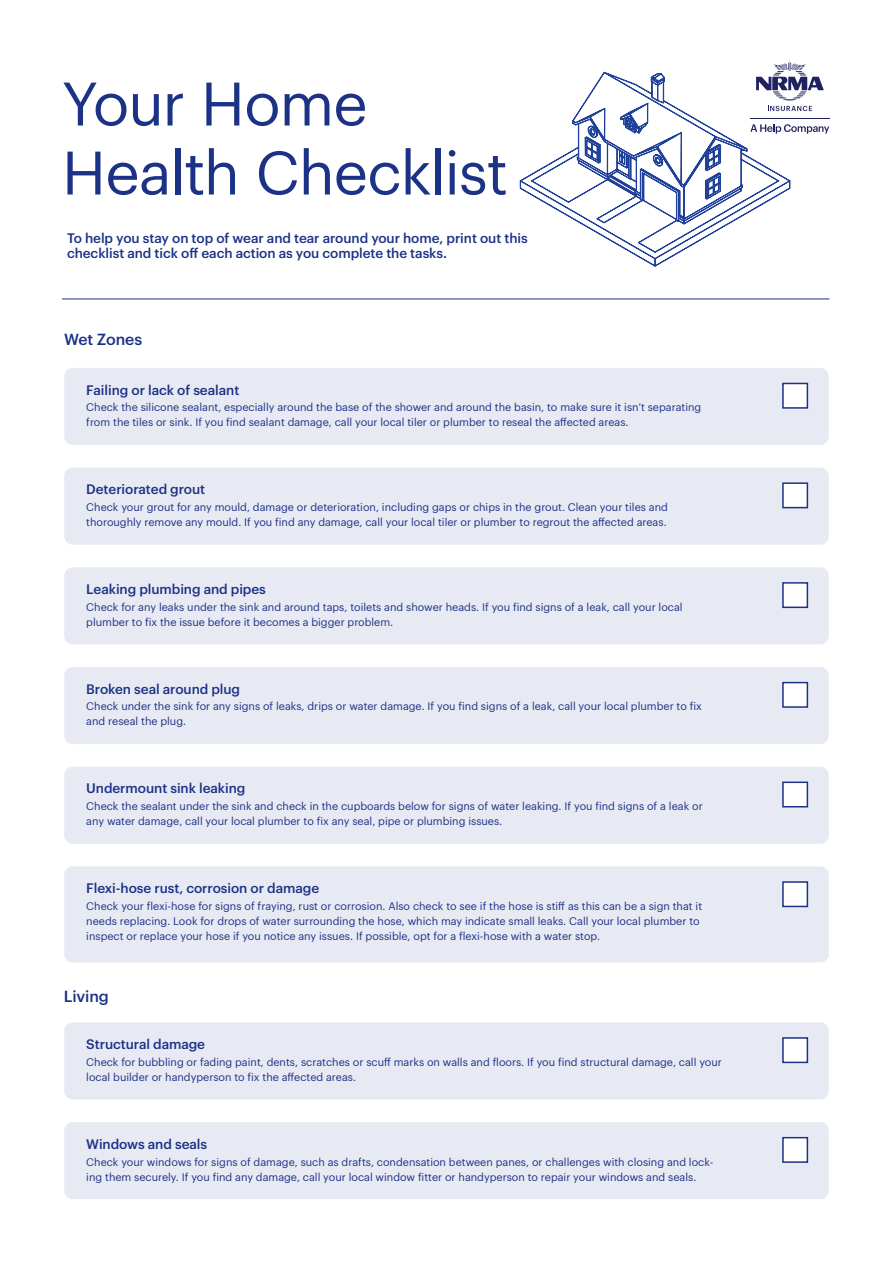
<style>
.page{position:relative;width:893px;height:1263px;background:#fff}
.page>*{position:absolute;margin:0;border:0;box-sizing:border-box;transform-origin:0 0}
.t1{font:60px/69px "Graphik";letter-spacing:-.015em;color:#1c3286}
.t2{font:500 15.75px "Graphik";letter-spacing:-.005em;color:#1c3286}
.t3{font:500 13.5px/15px "Graphik";letter-spacing:-.005em;color:#1c3286}
.t4{font:10.8px/15px "Graphik";color:#1c3286}
</style>
<div class="page">
<hr style="left:62px;top:299px;width:767px;height:1px;background:#1c3286">
<svg style="left:520px;top:71px;width:270px;height:196px"></svg>
<svg style="left:618px;top:100px;width:36px;height:34px"></svg>
<svg style="left:585px;top:126px;width:15px;height:38px"></svg>
<svg style="left:705px;top:147px;width:16px;height:53px"></svg>
<div style="left:64px;top:368px;width:765px;height:77px;background:#e8eaf3;border-radius:9px"></div>
<div style="left:782px;top:383px;width:26px;height:26px;background:#fff;border:2px solid #1c3286"></div>
<div style="left:64px;top:1022px;width:765px;height:77px;background:#e8eaf3;border-radius:9px"></div>
<div style="left:782px;top:1037px;width:26px;height:26px;background:#fff;border:2px solid #1c3286"></div>
<div style="left:64px;top:1122px;width:765px;height:77px;background:#e8eaf3;border-radius:9px"></div>
<div style="left:782px;top:1137px;width:26px;height:26px;background:#fff;border:2px solid #1c3286"></div>
<div style="left:64px;top:467px;width:765px;height:78px;background:#e8eaf3;border-radius:9px"></div>
<div style="left:782px;top:482px;width:26px;height:26px;background:#fff;border:2px solid #1c3286"></div>
<div style="left:64px;top:567px;width:765px;height:77px;background:#e8eaf3;border-radius:9px"></div>
<div style="left:782px;top:582px;width:26px;height:26px;background:#fff;border:2px solid #1c3286"></div>
<div style="left:64px;top:667px;width:765px;height:77px;background:#e8eaf3;border-radius:9px"></div>
<div style="left:782px;top:682px;width:26px;height:26px;background:#fff;border:2px solid #1c3286"></div>
<div style="left:64px;top:767px;width:765px;height:77px;background:#e8eaf3;border-radius:9px"></div>
<div style="left:782px;top:781px;width:26px;height:26px;background:#fff;border:2px solid #1c3286"></div>
<div style="left:64px;top:866px;width:765px;height:96px;background:#e8eaf3;border-radius:9px"></div>
<div style="left:782px;top:881px;width:26px;height:26px;background:#fff;border:2px solid #1c3286"></div>
<svg style="left:756px;top:63px;width:68px;height:48px"></svg>
<hr style="left:750px;top:118px;width:79px;height:1px;background:#20215f">
<svg style="left:750px;top:124px;width:79px;height:10px"></svg>
<p class="t1" style="left:62px;top:64px;width:447px">Your Home<br>Health Checklist</p>
<p class="t3" style="left:67px;top:230px;width:462px">To help you stay on top of wear and tear around your home, print out this checklist and tick off each action as you complete the tasks.</p>
<p class="t2" style="left:64px;top:327px;width:79px">Wet Zones</p>
<p class="t3" style="left:86px;top:381px;width:155px">Failing or lack of sealant</p>
<p class="t4" style="left:86px;top:399px;width:617px">Check the silicone sealant, especially around the base of the shower and around the basin, to make sure it isn’t separating from the tiles or sink. If you find sealant damage, call your local tiler or plumber to reseal the affected areas.</p>
<p class="t3" style="left:86px;top:481px;width:120px">Deteriorated grout</p>
<p class="t4" style="left:86px;top:499px;width:583px">Check your grout for any mould, damage or deterioration, including gaps or chips in the grout. Clean your tiles and thoroughly remove any mould. If you find any damage, call your local tiler or plumber to regrout the affected areas.</p>
<p class="t3" style="left:86px;top:580px;width:181px">Leaking plumbing and pipes</p>
<p class="t4" style="left:86px;top:598px;width:598px">Check for any leaks under the sink and around taps, toilets and shower heads. If you find signs of a leak, call your local plumber to fix the issue before it becomes a bigger problem.</p>
<p class="t3" style="left:86px;top:680px;width:155px">Broken seal around plug</p>
<p class="t4" style="left:86px;top:698px;width:617px">Check under the sink for any signs of leaks, drips or water damage. If you find signs of a leak, call your local plumber to fix and reseal the plug.</p>
<p class="t3" style="left:86px;top:780px;width:161px">Undermount sink leaking</p>
<p class="t4" style="left:86px;top:798px;width:618px">Check the sealant under the sink and check in the cupboards below for signs of water leaking. If you find signs of a leak or any water damage, call your local plumber to fix any seal, pipe or plumbing issues.</p>
<p class="t3" style="left:86px;top:880px;width:234px">Flexi-hose rust, corrosion or damage</p>
<p class="t4" style="left:86px;top:897px;width:617px">Check your flexi-hose for signs of fraying, rust or corrosion. Also check to see if the hose is stiff as this can be a sign that it needs replacing. Look for drops of water surrounding the hose, which may indicate small leaks. Call your local plumber to inspect or replace your hose if you notice any issues. If possible, opt for a flexi-hose with a water stop.</p>
<p class="t2" style="left:64px;top:985px;width:47px">Living</p>
<p class="t3" style="left:86px;top:1035px;width:120px">Structural damage</p>
<p class="t4" style="left:86px;top:1053px;width:637px">Check for bubbling or fading paint, dents, scratches or scuff marks on walls and floors. If you find structural damage, call your local builder or handyperson to fix the affected areas.</p>
<p class="t3" style="left:86px;top:1135px;width:122px">Windows and seals</p>
<p class="t4" style="left:86px;top:1153px;width:628px">Check your windows for signs of damage, such as drafts, condensation between panes, or challenges with closing and lock&shy;ing them securely. If you find any damage, call your local window fitter or handyperson to repair your windows and seals.</p>
</div>
